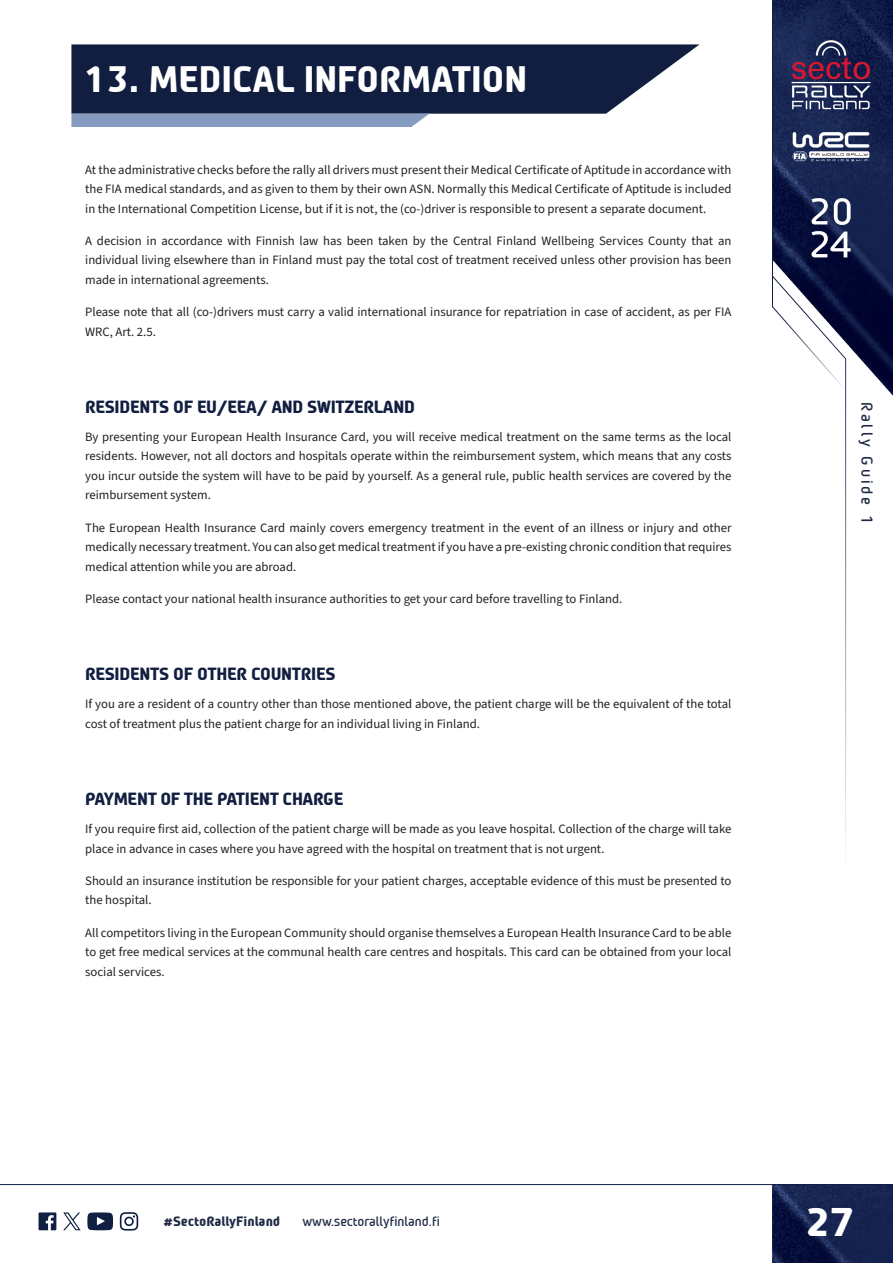
<style>
.page{position:relative;width:893px;height:1263px;background:#fff}
.page>*{position:absolute;margin:0;border:0;box-sizing:border-box;transform-origin:0 0}
.t1{font:700 37.35px "WRC Clean";color:#fff}
.Iso_otsikko{font:700 34.35px "WRC Clean";color:#fff}
.Alaotsikko{font:700 16.5px "WRC Clean";letter-spacing:-.02em;color:#111e40}
.t2{font:15px "WRC Clean Roman";letter-spacing:.19em;color:#1e2944}
.Leipäteksti{font:12.75px/19.5px "Source Sans 3";color:#231f20;text-align:justify}
.t3{font:12.75px "WRC Clean Roman";color:#1e2944}
.t4{font:700 12.75px "WRC Clean";color:#1e2944}
</style>
<div class="page">
<img style="left:846px;top:0;width:47px;height:420px">
<img style="left:772px;top:1185px;width:121px;height:78px">
<hr style="left:0;top:1184px;width:893px;height:1px;background:#101e41">
<svg style="left:772px;top:0;width:74px;height:849px"></svg>
<svg style="left:772px;top:275px;width:75px;height:116px"></svg>
<svg style="left:39px;top:1212px;width:17px;height:18px"></svg>
<svg style="left:87px;top:1212px;width:26px;height:18px"></svg>
<svg style="left:120px;top:1212px;width:18px;height:18px"></svg>
<svg style="left:63px;top:1212px;width:18px;height:18px"></svg>
<svg style="left:811px;top:198px;width:17px;height:26px"></svg>
<svg style="left:834px;top:198px;width:17px;height:27px"></svg>
<svg style="left:811px;top:231px;width:40px;height:26px"></svg>
<svg style="left:792px;top:86px;width:78px;height:23px"></svg>
<svg style="left:792px;top:40px;width:78px;height:39px;background:#432951"></svg>
<hr style="left:791px;top:82px;width:80px;height:1px;background:#fff">
<svg style="left:793px;top:132px;width:76px;height:29px"></svg>
<svg style="left:71px;top:44px;width:628px;height:83px;background:#3c4866"></svg>
<p class="Iso_otsikko" style="left:84px;top:56px;width:445px">13. MEDICAL INFORMATION</p>
<p class="Leipäteksti" style="left:85px;top:160px;width:648px">At the administrative checks before the rally all drivers must present their Medical Certificate of Aptitude in accordance with the FIA medical standards, and as given to them by their own ASN. Normally this Medical Certificate of Aptitude is included in the International Competition License, but if it is not, the (co-)driver is responsible to present a separate document.</p>
<p class="Leipäteksti" style="left:85px;top:231px;width:648px">A decision in accordance with Finnish law has been taken by the Central Finland Wellbeing Services County that an individual living elsewhere than in Finland must pay the total cost of treatment received unless other provision has been made in international agreements.</p>
<p class="Leipäteksti" style="left:85px;top:302px;width:648px">Please note that all (co-)drivers must carry a valid international insurance for repatriation in case of accident, as per FIA<br>WRC, Art. 2.5.</p>
<p class="Alaotsikko" style="left:85px;top:396px;width:331px">RESIDENTS OF EU/EEA/ AND SWITZERLAND</p>
<p class="Leipäteksti" style="left:85px;top:427px;width:648px">By presenting your European Health Insurance Card, you will receive medical treatment on the same terms as the local residents. However, not all doctors and hospitals operate within the reimbursement system, which means that any costs you incur outside the system will have to be paid by yourself. As a general rule, public health services are covered by the reimbursement system.</p>
<p class="Leipäteksti" style="left:85px;top:518px;width:648px">The European Health Insurance Card mainly covers emergency treatment in the event of an illness or injury and other medically necessary treatment. You can also get medical treatment if you have a pre-existing chronic condition that requires medical attention while you are abroad.</p>
<p class="Leipäteksti" style="left:85px;top:589px;width:539px">Please contact your national health insurance authorities to get your card before travelling to Finland.</p>
<p class="Alaotsikko" style="left:85px;top:663px;width:252px">RESIDENTS OF OTHER COUNTRIES</p>
<p class="Leipäteksti" style="left:85px;top:694px;width:648px">If you are a resident of a country other than those mentioned above, the patient charge will be the equivalent of the total cost of treatment plus the patient charge for an individual living in Finland.</p>
<p class="Alaotsikko" style="left:85px;top:788px;width:260px">PAYMENT OF THE PATIENT CHARGE</p>
<p class="Leipäteksti" style="left:85px;top:819px;width:648px">If you require first aid, collection of the patient charge will be made as you leave hospital. Collection of the charge will take place in advance in cases where you have agreed with the hospital on treatment that is not urgent.</p>
<p class="Leipäteksti" style="left:85px;top:871px;width:648px">Should an insurance institution be responsible for your patient charges, acceptable evidence of this must be presented to the hospital.</p>
<p class="Leipäteksti" style="left:85px;top:923px;width:648px">All competitors living in the European Community should organise themselves a European Health Insurance Card to be able to get free medical services at the communal health care centres and hospitals. This card can be obtained from your local social services.</p>
<p class="t2" style="left:877px;top:402px;width:124px;rotate:90deg">Rally Guide 1</p>
<p class="t4" style="left:163px;top:1213px;width:119px">#SectoRallyFinland</p>
<p class="t3" style="left:302px;top:1213px;width:139px">www.sectorallyfinland.fi</p>
<h1 class="t1" style="left:805px;top:1197px;width:50px">27</h1>
</div>
